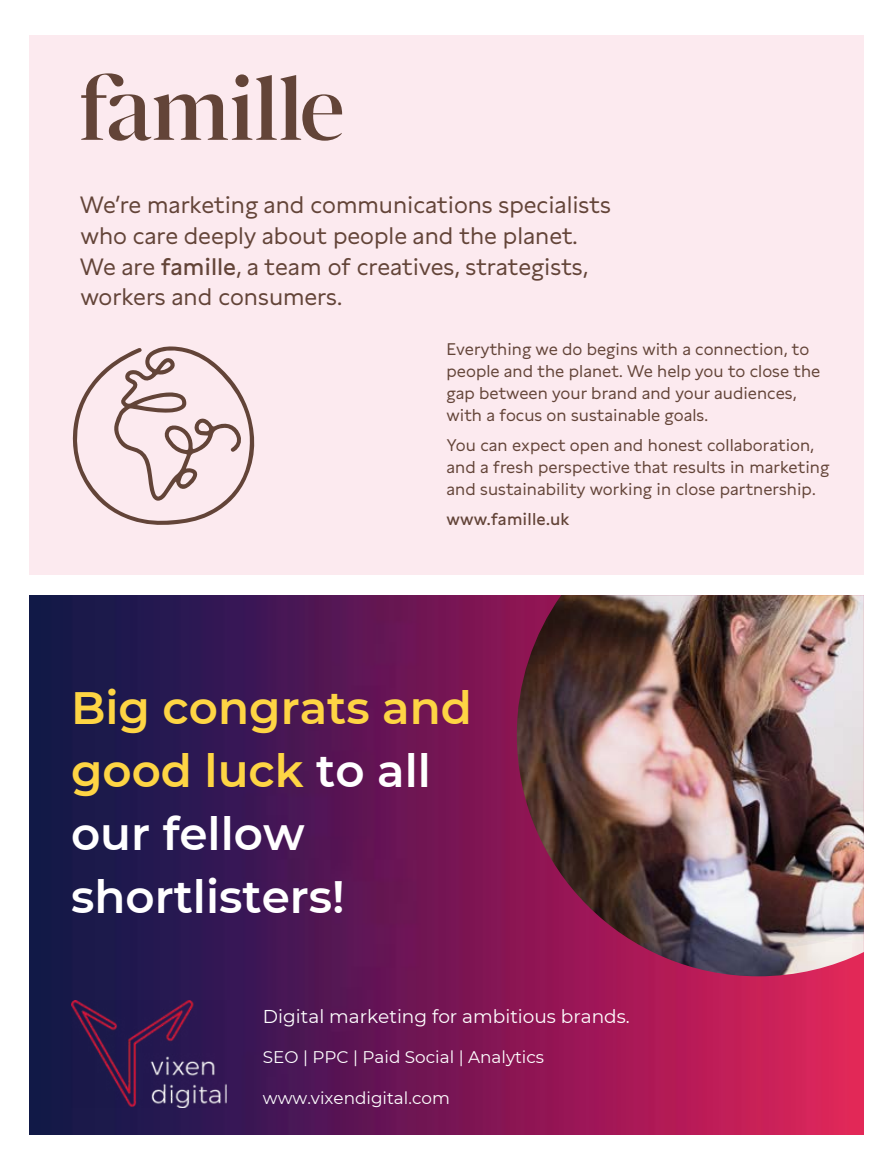
<style>
.page{position:relative;width:893px;height:1170px;background:#fff}
.page>*{position:absolute;margin:0;border:0;box-sizing:border-box;transform-origin:0 0}
.t1{font:600 45.3px/63.2px "Montserrat";color:#fff}
.t2{font:23.55px/30.6px "Lynstone";color:#634438}
.t3{font:18.45px "Montserrat";color:#fff}
.t4{font:16.8px/21.9px "Lynstone";color:#634438}
.t5{font:16.8px "Montserrat";color:#fff}
.t6{font:16.8px "Lynstone";letter-spacing:.01em;color:#634438}
.s1{font-style:inherit}
.s2{color:#fed544}
</style>
<div class="page">
<div style="left:29px;top:36px;width:835px;height:539px;background:#fceaef"></div>
<svg style="left:81px;top:73px;width:261px;height:68px"></svg>
<svg style="left:72px;top:346px;width:183px;height:179px"></svg>
<img style="left:29px;top:595px;width:835px;height:539px">
<img style="left:517px;top:595px;width:347px;height:381px">
<img style="left:544px;top:595px;width:320px;height:351px">
<img style="left:71px;top:1000px;width:155px;height:107px">
<h2 class="t2" style="left:80px;top:191px;width:533px">We’re marketing and communications specialists who care deeply about people and the planet.<br>We are <span class="s1">famille</span>, a team of creatives, strategists, workers and consumers.</h2>
<p class="t4" style="left:446px;top:338px;width:375px">Everything we do begins with a connection, to people and the planet. We help you to close the gap between your brand and your audiences, with a focus on sustainable goals.</p>
<p class="t4" style="left:446px;top:434px;width:384px">You can expect open and honest collaboration, and a fresh perspective that results in marketing and sustainability working in close partnership.</p>
<p class="t6" style="left:446px;top:509px;width:125px">www.famille.uk</p>
<h1 class="t1" style="left:71px;top:674px;width:402px"><span class="s2">Big congrats and good luck</span> to all our fellow shortlisters!</h1>
<p class="t3" style="left:263px;top:1003px;width:368px">Digital marketing for ambitious brands.</p>
<p class="t5" style="left:263px;top:1045px;width:283px">SEO | PPC | Paid Social | Analytics</p>
<p class="t5" style="left:263px;top:1085px;width:188px">www.vixendigital.com</p>
</div>
